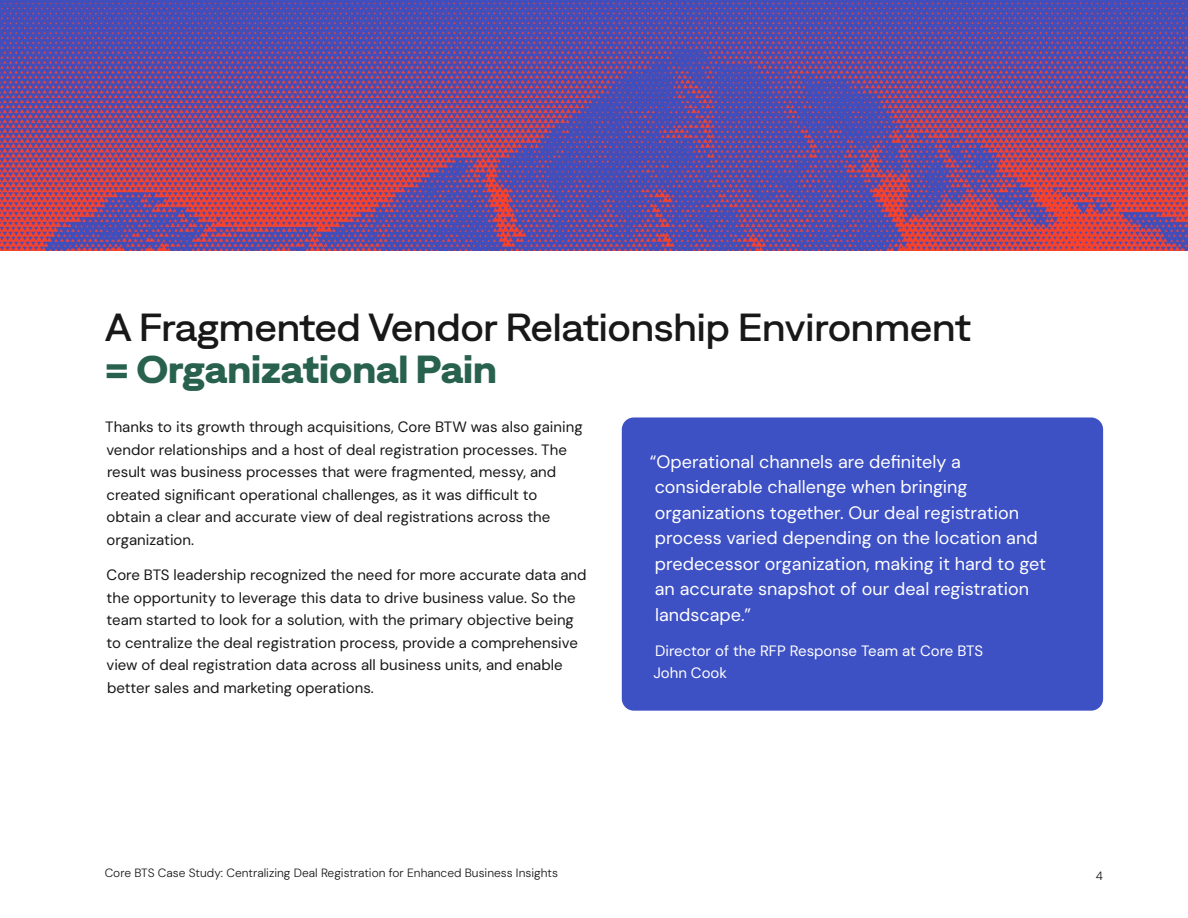
<style>
.page{position:relative;width:1188px;height:918px;background:#fff}
.page>*{position:absolute;margin:0;border:0;box-sizing:border-box;transform-origin:0 0}
.t1{font:500 39px "Denim INKWD";color:#181818}
.t2{font:700 39px "Denim INKWD";color:#28614d}
.t3{font:18px/25.5px "DM Sans 18 pt";color:#fff}
.t4{font:15px/22.5px "DM Sans 18 pt";color:#181818}
.t5{font:15px/22.5px "DM Sans 18 pt";color:#fff}
.t6{font:300 12px "DM Sans 18 pt";color:#181818}
</style>
<div class="page">
<img style="left:0;top:1px;width:1188px;height:249px">
<div style="left:622px;top:417px;width:481px;height:294px;background:#3d50c4;border-radius:12px"></div>
<h1 class="t1" style="left:105px;top:300px;width:868px">A Fragmented Vendor Relationship Environment</h1>
<h1 class="t2" style="left:105px;top:341px;width:394px">= Organizational Pain</h1>
<p class="t4" style="left:105px;top:416px;width:479px">Thanks to its growth through acquisitions, Core BTW was also gaining vendor relationships and a host of deal registration processes. The result was business processes that were fragmented, messy, and created significant operational challenges, as it was difficult to obtain a clear and accurate view of deal registrations across the organization.</p>
<p class="t4" style="left:106px;top:564px;width:482px">Core BTS leadership recognized the need for more accurate data and the opportunity to leverage this data to drive business value. So the team started to look for a solution, with the primary objective being to centralize the deal registration process, provide a comprehensive view of deal registration data across all business units, and enable better sales and marketing operations.</p>
<p class="t3" style="left:650px;top:449px;width:398px">“Operational channels are definitely a considerable challenge when bringing organizations together. Our deal registration process varied depending on the location and predecessor organization, making it hard to get an accurate snapshot of our deal registration landscape.”</p>
<p class="t5" style="left:653px;top:639px;width:331px">Director of the RFP Response Team at Core BTS<br>John Cook</p>
<p class="t6" style="left:105px;top:865px;width:455px">Core BTS Case Study: Centralizing Deal Registration for Enhanced Business Insights</p>
<p class="t6" style="left:1096px;top:868px;width:9px">4</p>
</div>
